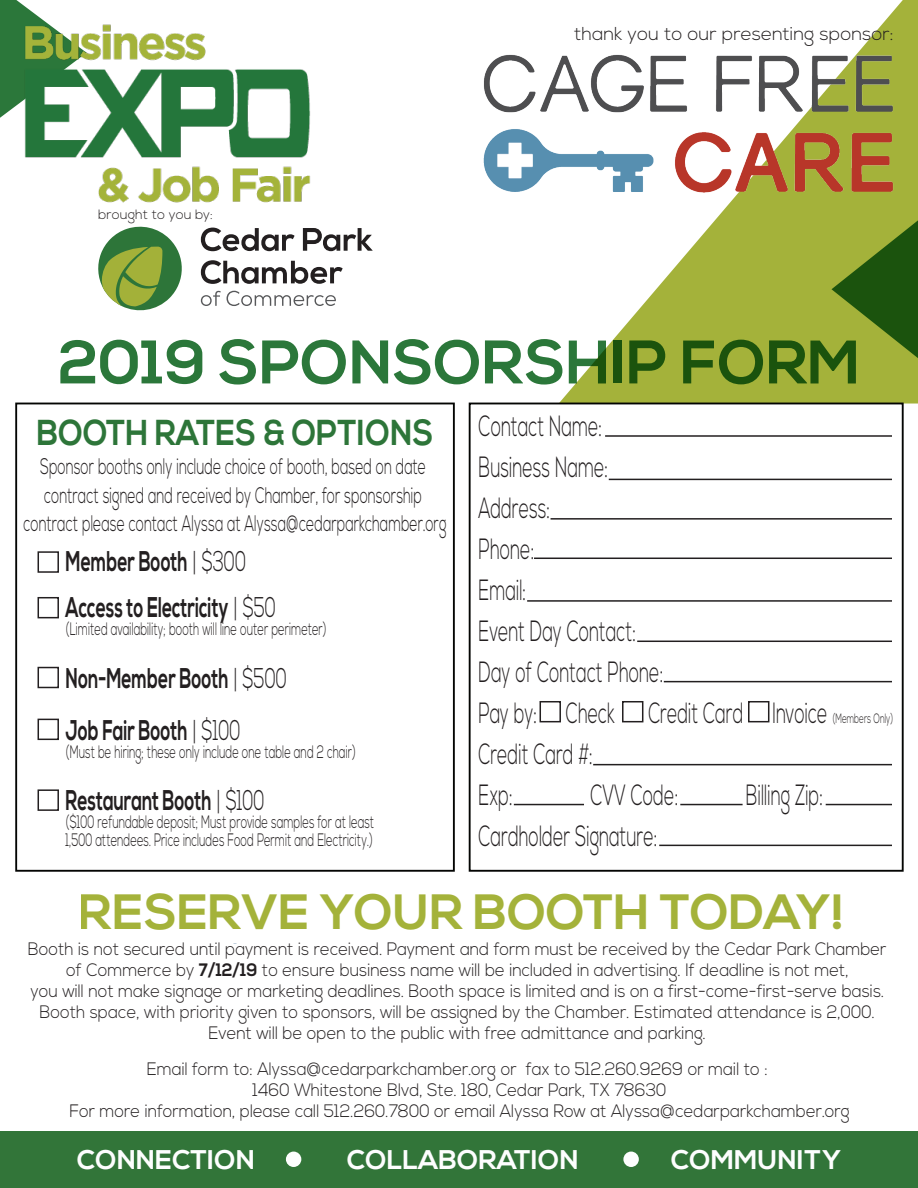
<style>
.page{position:relative;width:918px;height:1188px;background:#fff}
.page>*{position:absolute;margin:0;border:0;box-sizing:border-box;transform-origin:0 0}
.t1{font:700 61.35px "Nexa";color:#2b773a}
.t2{font:700 49.5px "Nexa";color:#a4b23a}
.t3{font:700 36px "Nexa";color:#2d7539;scale:.87 1}
.t4{font:300 29.25px/41px "Nexa";color:#231f20;scale:.6 1}
.t5{font:700 28.5px/46.2px "Nexa";color:#231f20;scale:.61 1}
.t6{font:700 27px "Nexa";color:#fdfefe}
.t7{font:300 22.5px/28.5px "Nexa";color:#231f20;text-align:center;scale:.61 1}
.t8{font:300 18.6px "Nexa";color:#231f20}
.t9{font:300 18px/21px "Nexa";color:#231f20;text-align:center;scale:.91 1}
.t10{font:300 18px/18px "Nexa";color:#231f20;scale:.61 1}
.t11{font:300 13.5px "Nexa";color:#231f20}
.s1{font-size:13.5px}
.s2{font-weight:300}
.s3{font-weight:700}
</style>
<div class="page">
<div style="left:15px;top:403px;width:440px;height:469px;border:2px solid #040503"></div>
<div style="left:469px;top:403px;width:435px;height:469px;border:2px solid #040503"></div>
<div style="left:0;top:1132px;width:918px;height:56px;background:#327539"></div>
<div style="left:286px;top:1152px;width:15px;height:15px;background:#fdfefe;border-radius:50%"></div>
<div style="left:623px;top:1152px;width:16px;height:15px;background:#fdfefe;border-radius:50%"></div>
<svg style="left:559px;top:0;width:359px;height:404px;fill:#a4b23a"></svg>
<svg style="left:832px;top:133px;width:86px;height:312px"></svg>
<img style="left:0;top:2px;width:311px;height:201px">
<img style="left:483px;top:48px;width:419px;height:162px">
<svg style="left:98px;top:226px;width:84px;height:85px"></svg>
<svg style="left:201px;top:228px;width:94px;height:23px"></svg>
<svg style="left:303px;top:228px;width:70px;height:23px"></svg>
<svg style="left:201px;top:260px;width:142px;height:24px"></svg>
<svg style="left:201px;top:291px;width:20px;height:15px"></svg>
<svg style="left:227px;top:291px;width:109px;height:15px"></svg>
<div style="left:38px;top:551px;width:21px;height:22px;border:2px solid #231f20"></div>
<div style="left:38px;top:597px;width:21px;height:21px;border:2px solid #231f20"></div>
<div style="left:38px;top:667px;width:21px;height:21px;border:2px solid #231f20"></div>
<div style="left:38px;top:719px;width:21px;height:21px;border:2px solid #231f20"></div>
<div style="left:38px;top:789px;width:21px;height:22px;border:2px solid #231f20"></div>
<hr style="left:605px;top:435px;width:287px;height:2px;background:#231f20">
<hr style="left:609px;top:479px;width:283px;height:1px;background:#231f20">
<hr style="left:551px;top:518px;width:341px;height:2px;background:#231f20">
<hr style="left:534px;top:558px;width:358px;height:1px;background:#231f20">
<hr style="left:527px;top:600px;width:365px;height:2px;background:#231f20">
<hr style="left:637px;top:641px;width:255px;height:1px;background:#231f20">
<hr style="left:664px;top:681px;width:228px;height:1px;background:#231f20">
<div style="left:622px;top:701px;width:21px;height:21px;border:2px solid #231f20"></div>
<div style="left:540px;top:701px;width:21px;height:21px;border:2px solid #231f20"></div>
<div style="left:748px;top:701px;width:21px;height:21px;border:2px solid #231f20"></div>
<hr style="left:593px;top:764px;width:299px;height:1px;background:#231f20">
<hr style="left:514px;top:804px;width:70px;height:1px;background:#231f20">
<hr style="left:680px;top:804px;width:63px;height:1px;background:#231f20">
<hr style="left:826px;top:804px;width:66px;height:1px;background:#231f20">
<hr style="left:659px;top:845px;width:233px;height:1px;background:#231f20">
<p class="t11" style="left:98px;top:206px;width:116px">brought to you by:</p>
<p class="t8" style="left:574px;top:23px;width:321px">thank you to our presenting sponsor:</p>
<h1 class="t1" style="left:58px;top:327px;width:804px">2019 SPONSORSHIP FORM</h1>
<h3 class="t3" style="left:37px;top:412px;width:457px">BOOTH RATES &amp; OPTIONS</h3>
<h3 class="t4" style="left:479px;top:407px;width:693px">Contact Name:<br>Business Name:<br>Address:<br>Phone:<br>Email:<br>Event Day Contact:<br>Day of Contact Phone:<br>Pay by: Check Credit Card Invoice <span class="s1">(Members Only)<br></span>Credit Card #:<br>Exp:</h3>
<p class="t7" style="left:24px;top:453px;width:695px">Sponsor booths only include choice of booth, based on date contract signed and received by Chamber, for sponsorship contract please contact Alyssa at Alyssa@cedarparkchamber.org</p>
<h3 class="t5" style="left:66px;top:539px;width:346px">Member Booth <span class="s2">| $300<br></span>Access to Electricity <span class="s2">| $50</span></h3>
<p class="t10" style="left:66px;top:621px;width:430px">(Limited availability; booth will line outer perimeter)</p>
<h3 class="t5" style="left:66px;top:653px;width:364px;line-height:52.2px">Non-Member Booth <span class="s2">| $500<br></span>Job Fair Booth <span class="s2">| $100</span></h3>
<p class="t10" style="left:66px;top:743px;width:478px">(Must be hiring; these only include one table and 2 chair)</p>
<h3 class="t5" style="left:66px;top:778px;width:328px">Restaurant Booth <span class="s2">| $100</span></h3>
<p class="t10" style="left:66px;top:814px;width:508px">($100 refundable deposit; Must provide samples for at least<br>1,500 attendees. Price includes Food Permit and Electricity.)</p>
<h3 class="t4" style="left:591px;top:775px;width:148px">CVV Code:</h3>
<h3 class="t4" style="left:746px;top:775px;width:130px">Billing Zip:</h3>
<h3 class="t4" style="left:479px;top:816px;width:300px">Cardholder Signature:</h3>
<h2 class="t2" style="left:79px;top:884px;width:768px">RESERVE YOUR BOOTH TODAY!</h2>
<p class="t9" style="left:28px;top:939px;width:945px">Booth is not secured until payment is received. Payment and form must be received by the Cedar Park Chamber of Commerce by <span class="s3">7/12/19</span> to ensure business name will be included in advertising. If deadline is not met,<br>you will not make signage or marketing deadlines. Booth space is limited and is on a first-come-first-serve basis.<br>Booth space, with priority given to sponsors, will be assigned by the Chamber. Estimated attendance is 2,000.<br>Event will be open to the public with free admittance and parking.</p>
<p class="t9" style="left:69px;top:1059px;width:859px">Email form to: Alyssa@cedarparkchamber.org or fax to 512.260.9269 or mail to :<br>1460 Whitestone Blvd, Ste. 180, Cedar Park, TX 78630<br>For more information, please call 512.260.7800 or email Alyssa Row at Alyssa@cedarparkchamber.org</p>
<h3 class="t6" style="left:77px;top:1144px;width:180px">CONNECTION</h3>
<h3 class="t6" style="left:347px;top:1144px;width:233px">COLLABORATION</h3>
<h3 class="t6" style="left:671px;top:1144px;width:172px">COMMUNITY</h3>
</div>
